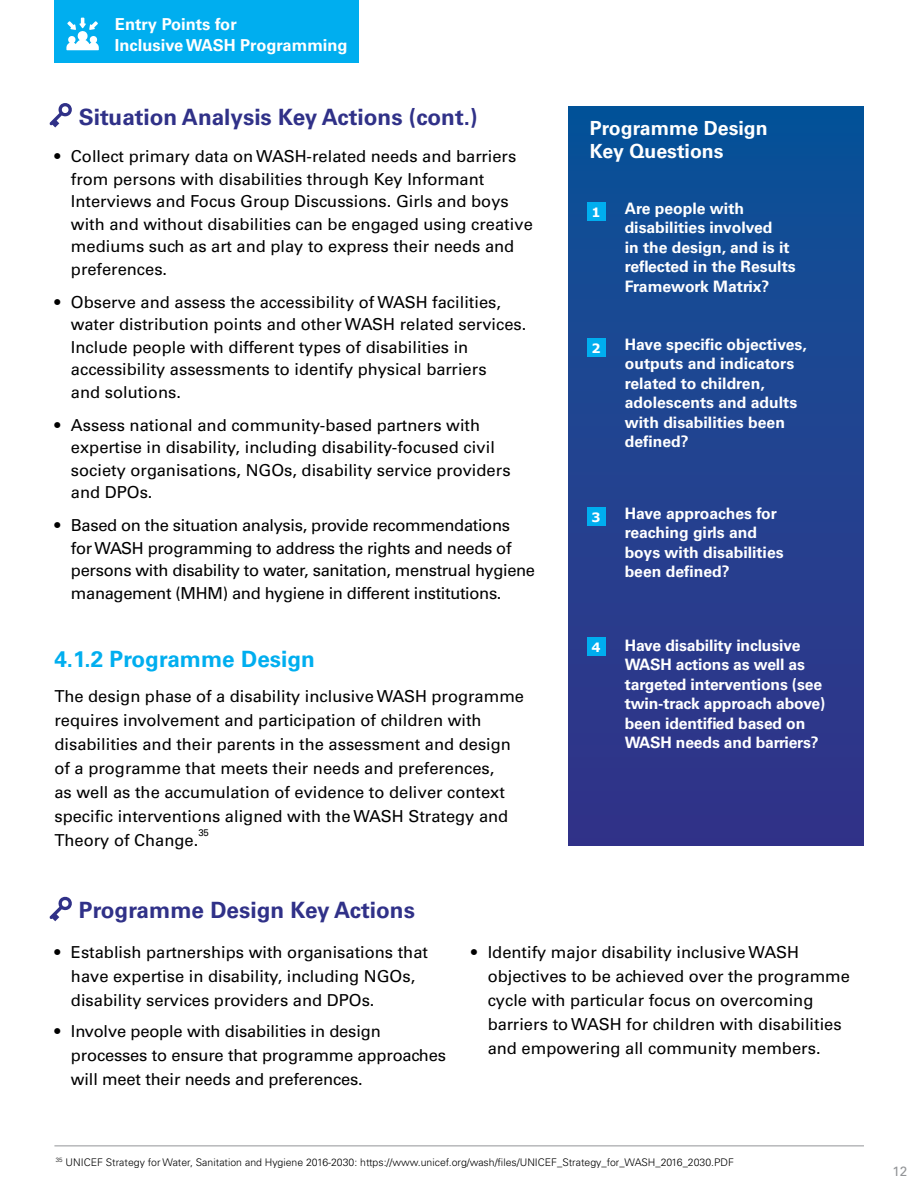
<style>
.page{position:relative;width:918px;height:1188px;background:#fff}
.page>*{position:absolute;margin:0;border:0;box-sizing:border-box;transform-origin:0 0}
.t1{font:700 22.5px "Univers LT Std";color:#303188}
.t2{font:700 22.5px "Univers LT Std";color:#00aeef}
.t3{font:700 19.5px/22.5px "Univers LT Std";color:#fff}
.t4{font:16.5px/24px "Univers LT Std";color:#000}
.t5{font:16.5px/22.5px "Univers LT Std";letter-spacing:-.02em;color:#000}
.t6{font:700 16.5px/21px "Univers LT Std";color:#fff}
.t7{font:700 15.75px/19.5px "Univers LT Std";color:#fff}
.t8{font:13.5px "Univers LT Std";color:#939598}
.t9{font:700 12.9px "Verdana";color:#fff}
.t10{font:300 10.5px "Univers LT Std";color:#000}
.t11{font:9.6px "Univers LT Std";color:#000}
</style>
<div class="page">
<hr style="left:54px;top:1146px;width:810px;height:1px;background:#939598">
<div style="left:569px;top:107px;width:295px;height:739px;background:linear-gradient(to bottom,#0a5298,#353287)"></div>
<div style="left:587px;top:202px;width:18px;height:19px;background:#00aeef"></div>
<div style="left:587px;top:338px;width:18px;height:19px;background:#00aeef"></div>
<div style="left:587px;top:507px;width:18px;height:19px;background:#00aeef"></div>
<div style="left:587px;top:637px;width:18px;height:19px;background:#00aeef"></div>
<div style="left:54px;top:0;width:304px;height:63px;background:#00aeef"></div>
<svg style="left:66px;top:18px;width:33px;height:32px"></svg>
<svg style="left:49px;top:103px;width:23px;height:25px"></svg>
<svg style="left:49px;top:896px;width:23px;height:25px"></svg>
<p class="t6" style="left:115px;top:14px;width:234px">Entry Points for<br>Inclusive WASH Programming</p>
<h1 class="t1" style="left:79px;top:104px;width:400px">Situation Analysis Key Actions (cont.)</h1>
<p class="t4" style="left:71px;top:145px;width:464px;line-height:22.5px;text-indent:-16px">• Collect primary data on WASH-related needs and barriers from persons with disabilities through Key Informant Interviews and Focus Group Discussions. Girls and boys with and without disabilities can be engaged using creative mediums such as art and play to express their needs and preferences.</p>
<p class="t4" style="left:71px;top:291px;width:457px;line-height:22.5px;text-indent:-16px">• Observe and assess the accessibility of WASH facilities, water distribution points and other WASH related services.<br>Include people with different types of disabilities in accessibility assessments to identify physical barriers<br>and solutions.</p>
<p class="t4" style="left:71px;top:414px;width:441px;line-height:22.5px;text-indent:-16px">• Assess national and community-based partners with expertise in disability, including disability-focused civil society organisations, NGOs, disability service providers and DPOs.</p>
<p class="t5" style="left:71px;top:514px;width:466px;text-indent:-16px">• Based on the situation analysis, provide recommendations for WASH programming to address the rights and needs of persons with disability to water, sanitation, menstrual hygiene management (MHM) and hygiene in different institutions.</p>
<h1 class="t2" style="left:54px;top:646px;width:262px">4.1.2 Programme Design</h1>
<p class="t4" style="left:54px;top:684px;width:471px">The design phase of a disability inclusive WASH programme requires involvement and participation of children with disabilities and their parents in the assessment and design of a programme that meets their needs and preferences,<br>as well as the accumulation of evidence to deliver context specific interventions aligned with the WASH Strategy and Theory of Change.</p>
<p class="t11" style="left:198px;top:827px;width:12px">35</p>
<h1 class="t1" style="left:79px;top:897px;width:337px">Programme Design Key Actions</h1>
<p class="t3" style="left:590px;top:117px;width:179px">Programme Design<br>Key Questions</p>
<p class="t9" style="left:591px;top:203px;width:11px">1</p>
<p class="t7" style="left:625px;top:199px;width:173px">Are people with disabilities involved<br>in the design, and is it reflected in the Results<br>Framework Matrix?</p>
<p class="t9" style="left:591px;top:339px;width:11px">2</p>
<p class="t7" style="left:625px;top:335px;width:183px">Have specific objectives, outputs and indicators related to children, adolescents and adults with disabilities been defined?</p>
<p class="t9" style="left:591px;top:508px;width:11px">3</p>
<p class="t7" style="left:625px;top:504px;width:160px">Have approaches for reaching girls and boys with disabilities been defined?</p>
<p class="t9" style="left:591px;top:638px;width:11px">4</p>
<p class="t7" style="left:625px;top:635px;width:202px">Have disability inclusive<br>WASH actions as well as targeted interventions (see twin-track approach above) been identified based on<br>WASH needs and barriers?</p>
<p class="t4" style="left:71px;top:940px;width:359px;text-indent:-16px">• Establish partnerships with organisations that have expertise in disability, including NGOs, disability services providers and DPOs.</p>
<p class="t4" style="left:71px;top:1019px;width:377px;text-indent:-16px">• Involve people with disabilities in design processes to ensure that programme approaches will meet their needs and preferences.</p>
<p class="t4" style="left:488px;top:940px;width:364px;text-indent:-16px">• Identify major disability inclusive WASH objectives to be achieved over the programme cycle with particular focus on overcoming barriers to WASH for children with disabilities and empowering all community members.</p>
<p class="t10" style="left:56px;top:1156px;width:680px"><sup>35</sup> UNICEF Strategy for Water, Sanitation and Hygiene 2016-2030: https://www.unicef.org/wash/files/UNICEF_Strategy_for_WASH_2016_2030.PDF</p>
<p class="t8" style="left:892px;top:1164px;width:16px">12</p>
</div>
